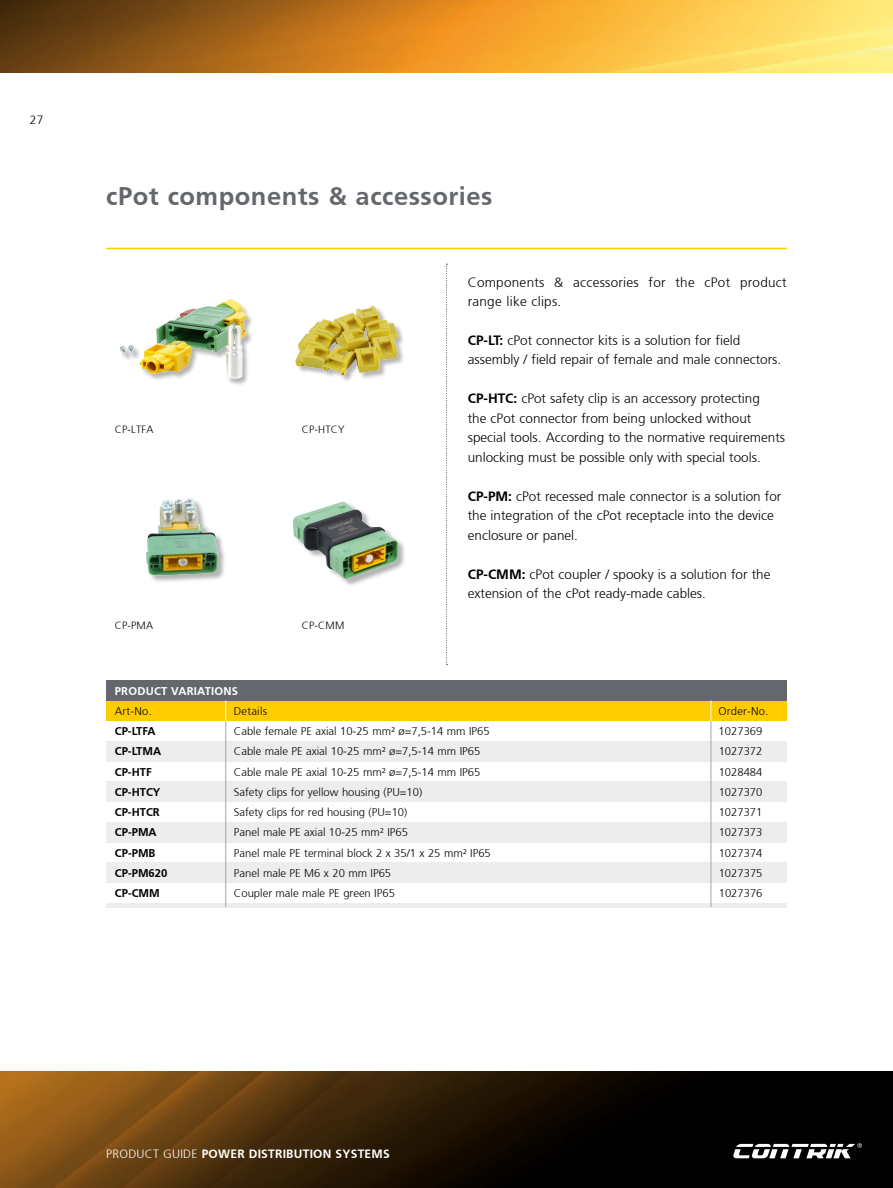
<style>
.page{position:relative;width:893px;height:1188px;background:#fff}
.page>*{position:absolute;margin:0;border:0;box-sizing:border-box;transform-origin:0 0}
.t1{font:700 25.5px "Frutiger";letter-spacing:.02em;color:#64686c}
.t2{font:300 13.5px/19.5px "Frutiger";color:#000}
.t3{font:300 13.5px/19.5px "Frutiger";letter-spacing:.02em;color:#000}
.t4{font:700 12px "Frutiger";letter-spacing:.02em;color:#fff}
.t5{font:300 12px "Frutiger";color:#000}
.t6{font:300 11.25px "Frutiger";color:#000}
.t7{font:700 11.25px "Frutiger";color:#000}
.t8{font:700 11.25px "Frutiger";letter-spacing:.02em;color:#fff}
.t9{font:300 11.25px "Frutiger";letter-spacing:.02em;color:#000}
.t10{font:300 10.5px "Frutiger";letter-spacing:.02em;color:#000}
.s1{font-weight:700}
.s2{font-weight:300}
</style>
<div class="page">
<img style="left:0;top:0;width:893px;height:72px">
<img style="left:0;top:1071px;width:893px;height:117px">
<svg style="left:733px;top:1143px;width:129px;height:15px"></svg>
<svg style="left:446px;top:264px;width:1px;height:401px"></svg>
<hr style="left:106px;top:248px;width:681px;height:1px;background:#fc0">
<div style="left:106px;top:701px;width:681px;height:20px;background:#fc0"></div>
<div style="left:106px;top:741px;width:681px;height:20px;background:#ededee"></div>
<div style="left:106px;top:782px;width:681px;height:20px;background:#ededee"></div>
<div style="left:106px;top:822px;width:681px;height:20px;background:#ededee"></div>
<div style="left:106px;top:863px;width:681px;height:20px;background:#ededee"></div>
<hr style="left:106px;top:903px;width:681px;height:4px;background:#ededee">
<div style="left:106px;top:680px;width:681px;height:21px;background:#64686c"></div>
<hr style="left:225px;top:721px;width:1px;height:186px;background:#a0a5ac">
<hr style="left:711px;top:721px;width:1px;height:186px;background:#a0a5ac">
<svg style="left:225px;top:701px;width:1px;height:20px"></svg>
<svg style="left:711px;top:701px;width:1px;height:20px"></svg>
<img style="left:119px;top:299px;width:133px;height:86px">
<img style="left:295px;top:306px;width:108px;height:75px">
<img style="left:146px;top:498px;width:79px;height:84px">
<img style="left:293px;top:501px;width:112px;height:84px">
<p class="t5" style="left:30px;top:113px;width:15px">27</p>
<h1 class="t1" style="left:106px;top:181px;width:388px">cPot components &amp; accessories</h1>
<p class="t10" style="left:115px;top:424px;width:40px">CP-LTFA</p>
<p class="t10" style="left:302px;top:424px;width:44px">CP-HTCY</p>
<p class="t10" style="left:115px;top:619px;width:40px">CP-PMA</p>
<p class="t10" style="left:302px;top:619px;width:44px">CP-CMM</p>
<p class="t3" style="left:468px;top:272px;width:320px">Components &amp; accessories for the cPot product range like clips.</p>
<p class="t2" style="left:468px;top:331px;width:315px"><span class="s1">CP-LT:</span> cPot connector kits is a solution for field assembly / field repair of female and male connectors.</p>
<p class="t2" style="left:468px;top:389px;width:319px"><span class="s1">CP-HTC:</span> cPot safety clip is an accessory protecting<br>the cPot connector from being unlocked without special tools. According to the normative requirements unlocking must be possible only with special tools.</p>
<p class="t2" style="left:468px;top:487px;width:315px"><span class="s1">CP-PM:</span> cPot recessed male connector is a solution for the integration of the cPot receptacle into the device enclosure or panel.</p>
<p class="t2" style="left:468px;top:565px;width:304px"><span class="s1">CP-CMM:</span> cPot coupler / spooky is a solution for the extension of the cPot ready-made cables.</p>
<p class="t8" style="left:115px;top:684px;width:125px">PRODUCT VARIATIONS</p>
<p class="t6" style="left:115px;top:705px;width:38px">Art-No.</p>
<p class="t9" style="left:234px;top:705px;width:35px">Details</p>
<p class="t6" style="left:719px;top:705px;width:51px">Order-No.</p>
<p class="t7" style="left:115px;top:725px;width:42px">CP-LTFA</p>
<p class="t6" style="left:234px;top:725px;width:257px">Cable female PE axial 10-25 mm² ø=7,5-14 mm IP65</p>
<p class="t6" style="left:719px;top:725px;width:45px">1027369</p>
<p class="t7" style="left:115px;top:745px;width:48px">CP-LTMA</p>
<p class="t6" style="left:234px;top:745px;width:248px">Cable male PE axial 10-25 mm² ø=7,5-14 mm IP65</p>
<p class="t6" style="left:719px;top:745px;width:45px">1027372</p>
<p class="t7" style="left:115px;top:765px;width:38px">CP-HTF</p>
<p class="t6" style="left:234px;top:765px;width:248px">Cable male PE axial 10-25 mm² ø=7,5-14 mm IP65</p>
<p class="t6" style="left:719px;top:765px;width:45px">1028484</p>
<p class="t7" style="left:115px;top:785px;width:47px">CP-HTCY</p>
<p class="t6" style="left:234px;top:786px;width:190px">Safety clips for yellow housing (PU=10)</p>
<p class="t6" style="left:719px;top:786px;width:45px">1027370</p>
<p class="t7" style="left:115px;top:806px;width:46px">CP-HTCR</p>
<p class="t6" style="left:234px;top:806px;width:175px">Safety clips for red housing (PU=10)</p>
<p class="t6" style="left:719px;top:806px;width:45px">1027371</p>
<p class="t7" style="left:115px;top:826px;width:43px">CP-PMA</p>
<p class="t6" style="left:234px;top:826px;width:176px">Panel male PE axial 10-25 mm² IP65</p>
<p class="t6" style="left:719px;top:826px;width:45px">1027373</p>
<p class="t7" style="left:115px;top:846px;width:42px">CP-PMB</p>
<p class="t6" style="left:234px;top:846px;width:258px">Panel male PE terminal block 2 x 35/1 x 25 mm² IP65</p>
<p class="t6" style="left:719px;top:846px;width:45px">1027374</p>
<p class="t7" style="left:115px;top:866px;width:54px">CP-PM620</p>
<p class="t6" style="left:234px;top:867px;width:159px">Panel male PE M6 x 20 mm IP65</p>
<p class="t6" style="left:719px;top:867px;width:45px">1027375</p>
<p class="t7" style="left:115px;top:887px;width:46px">CP-CMM</p>
<p class="t6" style="left:234px;top:887px;width:162px">Coupler male male PE green IP65</p>
<p class="t6" style="left:719px;top:887px;width:45px">1027376</p>
<p class="t4" style="left:106px;top:1147px;width:285px"><span class="s2">PRODUCT GUIDE</span> POWER DISTRIBUTION SYSTEMS</p>
</div>
